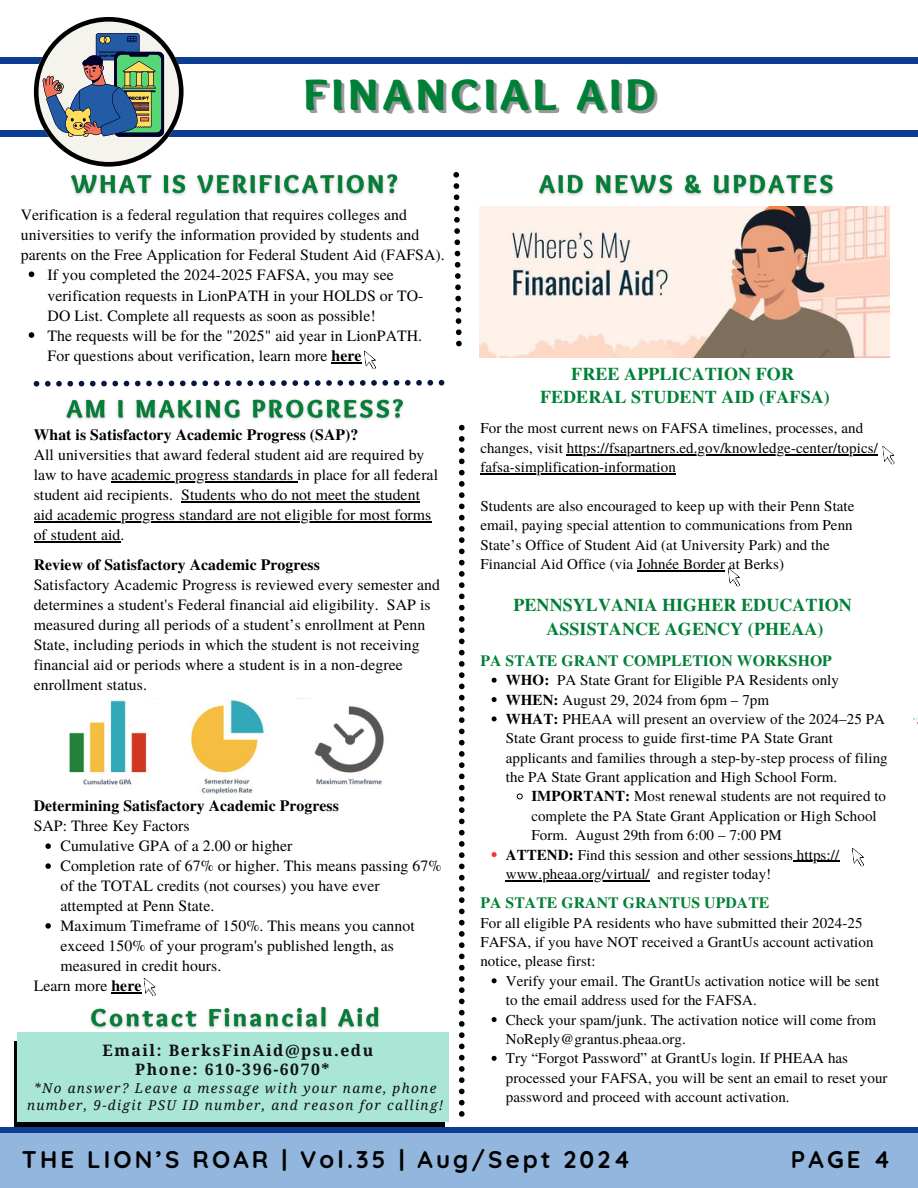
<style>
.page{position:relative;width:918px;height:1188px;background:#fff}
.page>*{position:absolute;margin:0;border:0;box-sizing:border-box;transform-origin:0 0}
.t1{font:900 45.75px "Sukar";letter-spacing:.1em;color:#008037}
.t2{font:700 24px "Quicksand";letter-spacing:.13em;color:#000}
.t3{font:700 18px/23.7px "Te X Gyre Termes";letter-spacing:.005em;color:#008037;text-align:center}
.t4{font:15.75px/20px "Te X Gyre Termes";letter-spacing:.005em;color:#000}
.t5{font:700 15.75px "Te X Gyre Termes";letter-spacing:.005em;color:#000}
.t6{font:700 15.75px "Te X Gyre Termes";letter-spacing:.005em;color:#008037}
.t7{font:700 15.75px "Noto Serif";letter-spacing:.1em;color:#111014}
.t8{font:15px/19.4px "Te X Gyre Termes";letter-spacing:.005em;color:#000}
.t9{font:italic 13.5px/16.8px "Noto Serif";letter-spacing:.1em;color:#111014;text-align:center}
.s1{font-weight:700}
</style>
<div class="page">
<svg style="left:459px;top:425px;width:6px;height:692px"></svg>
<div style="left:14px;top:1042px;width:431px;height:85px;background:#000"></div>
<div style="left:18px;top:1032px;width:431px;height:90px;background:#a9e6d6"></div>
<div style="left:0;top:1133px;width:918px;height:55px;background:#92b6dd"></div>
<div style="left:0;top:1127px;width:918px;height:6px;background:#0c3d91"></div>
<svg style="left:34px;top:380px;width:410px;height:7px"></svg>
<img style="left:69px;top:698px;width:315px;height:96px">
<hr style="left:111px;top:481px;width:186px;height:1px;background:#000">
<hr style="left:181px;top:501px;width:239px;height:1px;background:#000">
<hr style="left:34px;top:521px;width:398px;height:1px;background:#000">
<hr style="left:34px;top:541px;width:86px;height:1px;background:#000">
<svg style="left:45px;top:843px;width:6px;height:6px"></svg>
<svg style="left:45px;top:863px;width:6px;height:6px"></svg>
<svg style="left:45px;top:923px;width:6px;height:6px"></svg>
<hr style="left:111px;top:993px;width:31px;height:1px;background:#000">
<img style="left:90px;top:1006px;width:290px;height:23px">
<hr style="left:567px;top:454px;width:311px;height:1px;background:#000">
<hr style="left:480px;top:473px;width:196px;height:2px;background:#000">
<hr style="left:637px;top:570px;width:88px;height:1px;background:#000">
<svg style="left:492px;top:678px;width:5px;height:5px"></svg>
<svg style="left:492px;top:697px;width:5px;height:5px"></svg>
<svg style="left:492px;top:716px;width:5px;height:5px"></svg>
<svg style="left:516px;top:793px;width:7px;height:7px"></svg>
<svg style="left:492px;top:852px;width:5px;height:5px"></svg>
<hr style="left:797px;top:861px;width:42px;height:1px;background:#000">
<hr style="left:506px;top:880px;width:144px;height:1px;background:#000">
<svg style="left:492px;top:978px;width:5px;height:5px"></svg>
<svg style="left:492px;top:1017px;width:5px;height:5px"></svg>
<svg style="left:492px;top:1056px;width:5px;height:5px"></svg>
<img style="left:66px;top:398px;width:338px;height:22px">
<svg style="left:0;top:17px;width:918px;height:353px"></svg>
<svg style="left:143px;top:977px;width:13px;height:20px"></svg>
<svg style="left:882px;top:445px;width:13px;height:20px"></svg>
<svg style="left:852px;top:847px;width:12px;height:20px"></svg>
<svg style="left:728px;top:568px;width:12px;height:19px"></svg>
<p class="t1" style="left:304px;top:68px;width:354px">FINANCIAL AID</p>
<h6 class="t4" style="left:21px;top:204px;width:426px">Verification is a federal regulation that requires colleges and universities to verify the information provided by students and parents on the Free Application for Federal Student Aid (FAFSA).</h6>
<p class="t4" style="left:48px;top:264px;width:377px">If you completed the 2024-2025 FAFSA, you may see verification requests in LionPATH in your HOLDS or TO-<br>DO List. Complete all requests as soon as possible!</p>
<p class="t4" style="left:48px;top:325px;width:376px">The requests will be for the "2025" aid year in LionPATH.<br>For questions about verification, learn more <span class="s1">here</span></p>
<p class="t5" style="left:34px;top:422px;width:326px">What is Satisfactory Academic Progress (SAP)?</p>
<p class="t4" style="left:34px;top:444px;width:406px">All universities that award federal student aid are required by law to have academic progress standards in place for all federal student aid recipients. Students who do not meet the student aid academic progress standard are not eligible for most forms of student aid.</p>
<p class="t5" style="left:34px;top:553px;width:288px">Review of Satisfactory Academic Progress</p>
<p class="t4" style="left:34px;top:574px;width:408px">Satisfactory Academic Progress is reviewed every semester and determines a student's Federal financial aid eligibility. SAP is measured during all periods of a student’s enrollment at Penn State, including periods in which the student is not receiving financial aid or periods where a student is in a non-degree enrollment status.</p>
<p class="t5" style="left:34px;top:793px;width:307px">Determining Satisfactory Academic Progress</p>
<p class="t4" style="left:34px;top:815px;width:157px">SAP: Three Key Factors</p>
<p class="t4" style="left:60px;top:835px;width:234px">Cumulative GPA of a 2.00 or higher</p>
<p class="t4" style="left:60px;top:855px;width:383px">Completion rate of 67% or higher. This means passing 67%</p>
<p class="t4" style="left:60px;top:875px;width:321px">of the TOTAL credits (not courses) you have ever</p>
<p class="t4" style="left:60px;top:895px;width:155px">attempted at Penn State.</p>
<p class="t4" style="left:60px;top:915px;width:356px">Maximum Timeframe of 150%. This means you cannot</p>
<p class="t4" style="left:60px;top:935px;width:335px">exceed 150% of your program's published length, as</p>
<p class="t4" style="left:60px;top:955px;width:162px">measured in credit hours.</p>
<p class="t4" style="left:34px;top:975px;width:109px">Learn more <span class="s1">here</span></p>
<p class="t7" style="left:103px;top:1039px;width:272px">Email: BerksFinAid@psu.edu</p>
<p class="t7" style="left:135px;top:1058px;width:196px">Phone: 610-396-6070*</p>
<p class="t9" style="left:27px;top:1079px;width:418px">*No answer? Leave a message with your name, phone number, 9-digit PSU ID number, and reason for calling!</p>
<p class="t3" style="left:540px;top:361px;width:291px">FREE APPLICATION FOR<br>FEDERAL STUDENT AID (FAFSA)</p>
<p class="t8" style="left:480px;top:418px;width:399px">For the most current news on FAFSA timelines, processes, and changes, visit https://fsapartners.ed.gov/knowledge-center/topics/ fafsa-simplification-information</p>
<p class="t8" style="left:480px;top:495px;width:376px">Students are also encouraged to keep up with their Penn State email, paying special attention to communications from Penn State’s Office of Student Aid (at University Park) and the Financial Aid Office (via Johnée Border at Berks)</p>
<p class="t3" style="left:513px;top:593px;width:340px">PENNSYLVANIA HIGHER EDUCATION<br>ASSISTANCE AGENCY (PHEAA)</p>
<p class="t6" style="left:480px;top:648px;width:353px">PA STATE GRANT COMPLETION WORKSHOP</p>
<p class="t8" style="left:506px;top:670px;width:383px"><span class="s1">WHO:</span> PA State Grant for Eligible PA Residents only <span class="s1">WHEN:</span> August 29, 2024 from 6pm – 7pm<br><span class="s1">WHAT:</span> PHEAA will present an overview of the 2024–25 PA State Grant process to guide first-time PA State Grant applicants and families through a step-by-step process of filing the PA State Grant application and High School Form.</p>
<p class="t8" style="left:531px;top:786px;width:356px"><span class="s1">IMPORTANT:</span> Most renewal students are not required to</p>
<p class="t8" style="left:531px;top:805px;width:347px">complete the PA State Grant Application or High School</p>
<p class="t8" style="left:531px;top:825px;width:252px">Form. August 29th from 6:00 – 7:00 PM</p>
<p class="t8" style="left:506px;top:844px;width:335px"><span class="s1">ATTEND:</span> Find this session and other sessions https://</p>
<p class="t8" style="left:506px;top:863px;width:267px">www.pheaa.org/virtual/ and register today!</p>
<p class="t6" style="left:480px;top:891px;width:291px">PA STATE GRANT GRANTUS UPDATE</p>
<p class="t8" style="left:480px;top:912px;width:395px">For all eligible PA residents who have submitted their 2024-25<br>FAFSA, if you have NOT received a GrantUs account activation notice, please first:</p>
<p class="t8" style="left:506px;top:970px;width:383px">Verify your email. The GrantUs activation notice will be sent to the email address used for the FAFSA.<br>Check your spam/junk. The activation notice will come from NoReply@grantus.pheaa.org.<br>Try “Forgot Password” at GrantUs login. If PHEAA has processed your FAFSA, you will be sent an email to reset your password and proceed with account activation.</p>
<h1 class="t2" style="left:22px;top:1144px;width:610px">THE LION’S ROAR | Vol.35 | Aug/Sept 2024</h1>
<h1 class="t2" style="left:791px;top:1144px;width:101px">PAGE 4</h1>
</div>
